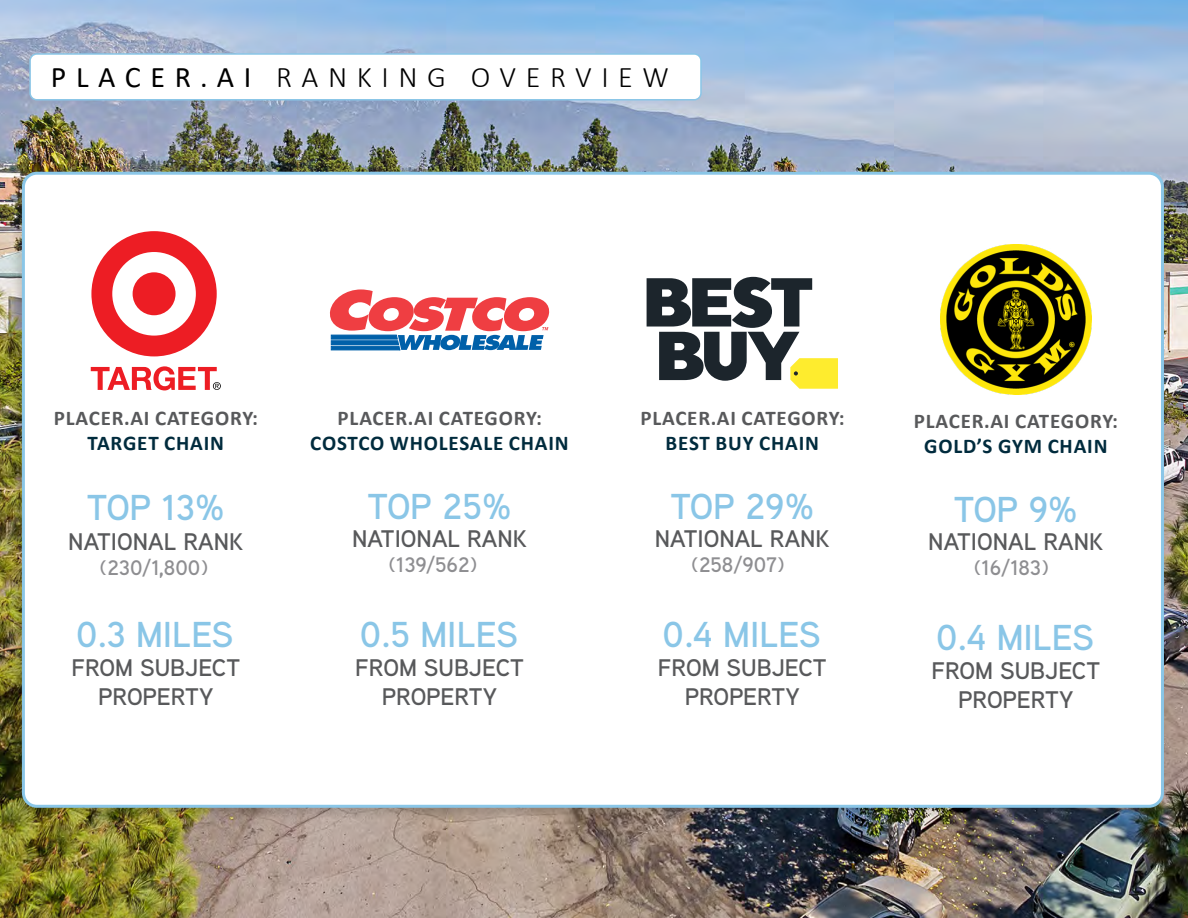
<style>
.page{position:relative;width:1188px;height:918px;background:#fff}
.page>*{position:absolute;margin:0;border:0;box-sizing:border-box;transform-origin:0 0}
.t1{font:600 36px "Aaux Next";color:#8ac6e7}
.t2{font:300 30px "Calibri";letter-spacing:.32em;color:#000}
.t3{font:600 24px/28.8px "Aaux Next";color:#58595b;text-align:center}
.t4{font:700 21px "Calibri";letter-spacing:.04em;color:#58595b}
.t5{font:700 21px "Calibri";letter-spacing:.04em;color:#002b3d}
.t6{font:600 21px "Aaux Next";color:#8e8e91}
.s1{font-weight:400}
</style>
<div class="page">
<img style="left:0;top:0;width:1188px;height:918px">
<div style="left:9px;top:169px;width:1159px;height:652px;background:#000;opacity:.15"></div>
<div style="left:23px;top:173px;width:1139px;height:633px;background:#fff;border-radius:14px"></div>
<svg style="left:91px;top:231px;width:126px;height:125px"></svg>
<div style="left:133px;top:272px;width:43px;height:43px;background:#ed1d24;border-radius:50%"></div>
<svg style="left:91px;top:366px;width:130px;height:24px"></svg>
<svg style="left:647px;top:277px;width:191px;height:112px"></svg>
<img style="left:941px;top:244px;width:150px;height:150px">
<svg style="left:330px;top:289px;width:219px;height:61px"></svg>
<div style="left:30px;top:54px;width:671px;height:46px;background:#fff;border-radius:7px"></div>
<div style="left:29px;top:53px;width:673px;height:48px;border:2px solid #8ac6e7;border-radius:7px"></div>
<p class="t2" style="left:51px;top:59px;width:619px"><span class="s1">PLACER.AI</span> RANKING OVERVIEW</p>
<p class="t4" style="left:54px;top:403px;width:206px">PLACER.AI CATEGORY:</p>
<p class="t5" style="left:87px;top:428px;width:138px">TARGET CHAIN</p>
<p class="t4" style="left:338px;top:403px;width:206px">PLACER.AI CATEGORY:</p>
<p class="t5" style="left:310px;top:428px;width:260px">COSTCO WHOLESALE CHAIN</p>
<p class="t4" style="left:640px;top:403px;width:206px">PLACER.AI CATEGORY:</p>
<p class="t5" style="left:666px;top:428px;width:155px">BEST BUY CHAIN</p>
<p class="t4" style="left:914px;top:406px;width:206px">PLACER.AI CATEGORY:</p>
<p class="t5" style="left:924px;top:431px;width:185px">GOLD’S GYM CHAIN</p>
<h1 class="t1" style="left:87px;top:482px;width:139px">TOP 13%</h1>
<p class="t3" style="left:68px;top:526px;width:176px">NATIONAL RANK</p>
<p class="t6" style="left:100px;top:553px;width:110px">(230/1,800)</p>
<h1 class="t1" style="left:368px;top:481px;width:145px">TOP 25%</h1>
<p class="t3" style="left:352px;top:524px;width:176px">NATIONAL RANK</p>
<p class="t6" style="left:389px;top:550px;width:90px">(139/562)</p>
<h1 class="t1" style="left:670px;top:481px;width:145px">TOP 29%</h1>
<p class="t3" style="left:655px;top:524px;width:176px">NATIONAL RANK</p>
<p class="t6" style="left:691px;top:550px;width:95px">(258/907)</p>
<h1 class="t1" style="left:954px;top:484px;width:125px">TOP 9%</h1>
<p class="t3" style="left:928px;top:527px;width:176px">NATIONAL RANK</p>
<p class="t6" style="left:974px;top:553px;width:77px">(16/183)</p>
<h1 class="t1" style="left:76px;top:609px;width:159px">0.3 MILES</h1>
<p class="t3" style="left:71px;top:653px;width:170px">FROM SUBJECT<br>PROPERTY</p>
<h1 class="t1" style="left:360px;top:609px;width:160px">0.5 MILES</h1>
<p class="t3" style="left:355px;top:653px;width:170px">FROM SUBJECT<br>PROPERTY</p>
<h1 class="t1" style="left:663px;top:609px;width:160px">0.4 MILES</h1>
<p class="t3" style="left:658px;top:653px;width:170px">FROM SUBJECT<br>PROPERTY</p>
<h1 class="t1" style="left:936px;top:612px;width:160px">0.4 MILES</h1>
<p class="t3" style="left:932px;top:656px;width:170px">FROM SUBJECT<br>PROPERTY</p>
</div>
